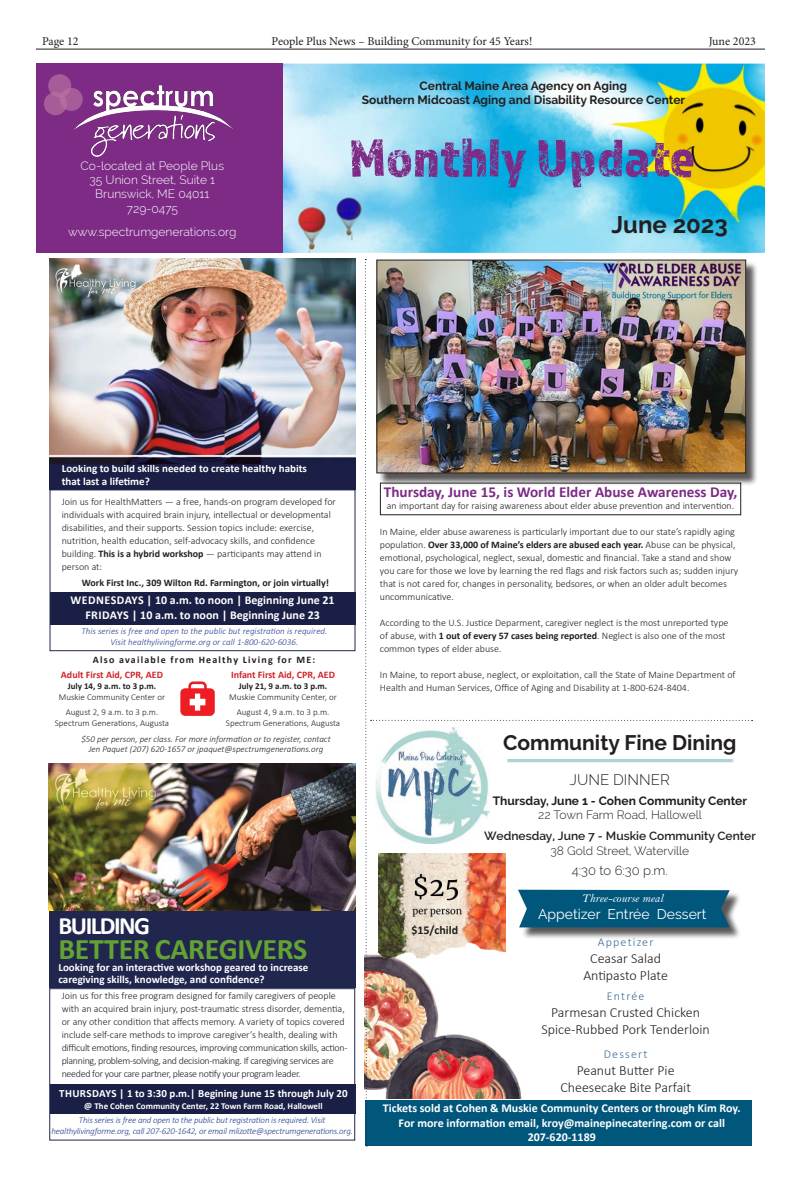
<style>
.page{position:relative;width:801px;height:1188px;background:#fff}
.page>*{position:absolute;margin:0;border:0;box-sizing:border-box;transform-origin:0 0}
.t1{font:56px "Almaq Rough";color:#7d2b85}
.t2{font:700 30px "Calibri";letter-spacing:-.01em;color:#63a333}
.t3{font:700 25px "Calibri";letter-spacing:-.06em;color:#fff}
.t4{font:700 24px "Raleway";color:#231f20}
.t5{font:700 21px "Raleway";color:#231f20}
.t6{font:700 15.2px "Calibri";color:#7d2b85}
.t7{font:300 15px "Raleway";color:#231f20}
.t8{font:300 14px/16.8px "Calibri";color:#231f20;text-align:center}
.t9{font:14px "Raleway";color:#fff}
.t10{font:300 13px "Raleway";color:#231f20}
.t11{font:700 12px/14.4px "Calibri";color:#fff;text-align:center}
.t12{font:700 12px/14.4px "Raleway";color:#231f20;text-align:center}
.t13{font:300 12px/14.4px "Raleway";color:#fff;text-align:center}
.t14{font:12px "Minion Pro";letter-spacing:-.005em;color:#231f20}
.t15{font:300 12px "Raleway";color:#231f20}
.t16{font:600 12px "Raleway";color:#231f20}
.t17{font:300 12px "Calibri";letter-spacing:.1em;color:#3c6b93}
.t18{font:12px "Bell MT Italic";color:#fff}
.t19{font:700 12px "Calibri";color:#231f20}
.t20{font:700 11px/12px "Calibri";color:#fff}
.t21{font:300 10px/13px "Calibri";color:#231f20}
.t22{font:700 10px "Calibri";color:#231f20}
.t23{font:700 10px "Calibri";color:#d1232a}
.t24{font:700 10px "Calibri";letter-spacing:.12em;color:#231f20}
.t25{font:italic 300 9px/11px "Calibri";letter-spacing:-.02em;color:#253f8e;text-align:center}
.t26{font:300 9px/15px "Calibri";color:#231f20;text-align:center}
.t27{font:italic 300 9px/10px "Calibri";color:#231f20;text-align:center}
.t28{font:italic 300 9px/10.8px "Calibri";letter-spacing:.005em;color:#253f8e;text-align:center}
.t29{font:700 9px "Calibri";color:#fff}
.t30{font:700 9px "Calibri";color:#231f20}
.s1{font-weight:700}
</style>
<div class="page">
<hr style="left:36px;top:49px;width:729px;height:1px;background:#231f20">
<div style="left:49px;top:911px;width:307px;height:77px;background:#21264e"></div>
<img style="left:282px;top:64px;width:483px;height:189px">
<div style="left:36px;top:64px;width:246px;height:189px;background:#7d2b85"></div>
<div style="left:48px;top:74px;width:23px;height:23px;background:#a55c98;border-radius:50%"></div>
<svg style="left:44px;top:92px;width:23px;height:23px"></svg>
<img style="left:62px;top:74px;width:171px;height:83px">
<svg style="left:180px;top:681px;width:35px;height:35px"></svg>
<div style="left:50px;top:1084px;width:306px;height:30px;background:#1a1f45"></div>
<img style="left:49px;top:763px;width:307px;height:148px">
<div style="left:50px;top:592px;width:306px;height:33px;background:#1a1f45"></div>
<div style="left:50px;top:464px;width:306px;height:25px;background:#1b1f45"></div>
<div style="left:50px;top:489px;width:306px;height:162px;border:1px solid #21264e"></div>
<img style="left:364px;top:259px;width:389px;height:887px">
<img style="left:378px;top:853px;width:128px;height:98px">
<img style="left:365px;top:951px;width:164px;height:147px">
<img style="left:376px;top:728px;width:114px;height:116px">
<div style="left:49px;top:988px;width:306px;height:153px;border:1px solid #21264e"></div>
<img style="left:50px;top:258px;width:306px;height:206px">
<p class="t14" style="left:42px;top:33px;width:38px">Page 12</p>
<p class="t14" style="left:272px;top:33px;width:262px">People Plus News – Building Community for 45 Years!</p>
<p class="t14" style="left:709px;top:33px;width:49px">June 2023</p>
<p class="t12" style="left:362px;top:79px;width:325px">Central Maine Area Agency on Aging<br>Southern Midcoast Aging and Disability Resource Center</p>
<h1 class="t1" style="left:349px;top:124px;width:347px">Monthly Update</h1>
<p class="t13" style="left:81px;top:158px;width:145px">Co-located at People Plus<br>35 Union Street, Suite 1<br>Brunswick, ME 04011<br>729-0475</p>
<p class="t13" style="left:68px;top:224px;width:170px">www.spectrumgenerations.org</p>
<h3 class="t4" style="left:611px;top:211px;width:118px">June 2023</h3>
<p class="t20" style="left:62px;top:461px;width:247px;line-height:13.2px">Looking to build skills needed to create healthy habits that last a lifetime?</p>
<p class="t21" style="left:62px;top:495px;width:276px">Join us for HealthMatters — a free, hands-on program developed for individuals with acquired brain injury, intellectual or developmental disabilities, and their supports. Session topics include: exercise, nutrition, health education, self-advocacy skills, and confidence building. <span class="s1">This is a hybrid workshop</span> — participants may attend in person at:</p>
<p class="t22" style="left:82px;top:575px;width:249px">Work First Inc., 309 Wilton Rd. Farmington, or join virtually!</p>
<p class="t11" style="left:71px;top:593px;width:266px">WEDNESDAYS | 10 a.m. to noon | Beginning June 21<br>FRIDAYS | 10 a.m. to noon | Beginning June 23</p>
<p class="t28" style="left:81px;top:626px;width:247px">This series is free and open to the public but registration is required.<br>Visit healthylivingforme.org or call 1-800-620-6036.</p>
<p class="t24" style="left:93px;top:653px;width:224px">Also available from Healthy Living for ME:</p>
<p class="t23" style="left:231px;top:668px;width:106px">Infant First Aid, CPR, AED</p>
<p class="t30" style="left:239px;top:680px;width:90px">July 21, 9 a.m. to 3 p.m.</p>
<p class="t26" style="left:229px;top:689px;width:109px">Muskie Community Center, or<br>August 4, 9 a.m. to 3 p.m.</p>
<p class="t26" style="left:226px;top:715px;width:116px">Spectrum Generations, Augusta</p>
<p class="t23" style="left:61px;top:668px;width:104px">Adult First Aid, CPR, AED</p>
<p class="t30" style="left:68px;top:680px;width:90px">July 14, 9 a.m. to 3 p.m.</p>
<p class="t26" style="left:59px;top:689px;width:108px">Muskie Community Center or<br>August 2, 9 a.m. to 3 p.m.</p>
<p class="t26" style="left:55px;top:715px;width:116px">Spectrum Generations, Augusta</p>
<p class="t27" style="left:81px;top:734px;width:251px">$50 per person, per class. For more information or to register, contact<br>Jen Paquet (207) 620-1657 or jpaquet@spectrumgenerations.org</p>
<h3 class="t3" style="left:58px;top:908px;width:93px">BUILDING</h3>
<h2 class="t2" style="left:58px;top:928px;width:250px">BETTER CAREGIVERS</h2>
<p class="t20" style="left:58px;top:961px;width:251px">Looking for an interactive workshop geared to increase caregiving skills, knowledge, and confidence?</p>
<p class="t21" style="left:62px;top:989px;width:287px">Join us for this free program designed for family caregivers of people with an acquired brain injury, post-traumatic stress disorder, dementia, or any other condition that affects memory. A variety of topics covered include self-care methods to improve caregiver’s health, dealing with difficult emotions, finding resources, improving communication skills, action&shy;planning, problem-solving, and decision-making. If caregiving services are needed for your care partner, please notify your program leader.</p>
<p class="t20" style="left:59px;top:1087px;width:290px">THURSDAYS | 1 to 3:30 p.m.| Begining June 15 through July 20</p>
<p class="t29" style="left:84px;top:1100px;width:240px">@ The Cohen Community Center, 22 Town Farm Road, Hallowell</p>
<p class="t25" style="left:51px;top:1115px;width:303px">This series is free and open to the public but registration is required. Visit healthylivingforme.org, call 207-620-1642, or email mlizotte@spectrumgenerations.org.</p>
<h3 class="t6" style="left:384px;top:481px;width:355px">Thursday, June 15, is World Elder Abuse Awareness Day,</h3>
<p class="t21" style="left:387px;top:499px;width:349px">an important day for raising awareness about elder abuse prevention and intervention.</p>
<p class="t21" style="left:380px;top:525px;width:360px">In Maine, elder abuse awareness is particularly important due to our state’s rapidly aging population. <span class="s1">Over 33,000 of Maine’s elders are abused each year.</span> Abuse can be physical, emotional, psychological, neglect, sexual, domestic and financial. Take a stand and show you care for those we love by learning the red flags and risk factors such as; sudden injury that is not cared for, changes in personality, bedsores, or when an older adult becomes uncommunicative.</p>
<p class="t21" style="left:380px;top:616px;width:350px">According to the U.S. Justice Deparment, caregiver neglect is the most unreported type of abuse, with <span class="s1">1 out of every 57 cases being reported</span>. Neglect is also one of the most common types of elder abuse.</p>
<p class="t21" style="left:380px;top:668px;width:357px">In Maine, to report abuse, neglect, or exploitation, call the State of Maine Department of<br>Health and Human Services, Office of Aging and Disability at 1-800-624-8404.</p>
<h3 class="t5" style="left:503px;top:731px;width:235px">Community Fine Dining</h3>
<h3 class="t7" style="left:570px;top:771px;width:102px">JUNE DINNER</h3>
<p class="t12" style="left:493px;top:793px;width:256px">Thursday, June 1 - Cohen Community Center</p>
<p class="t15" style="left:538px;top:808px;width:165px">22 Town Farm Road, Hallowell</p>
<p class="t16" style="left:484px;top:829px;width:273px">Wednesday, June 7 - Muskie Community Center</p>
<p class="t15" style="left:550px;top:844px;width:140px">38 Gold Street, Waterville</p>
<h3 class="t10" style="left:572px;top:863px;width:97px">4:30 to 6:30 p.m.</h3>
<p class="t19" style="left:411px;top:922px;width:48px">$15/child</p>
<p class="t18" style="left:582px;top:891px;width:83px">Three-course meal</p>
<h3 class="t9" style="left:538px;top:906px;width:170px">Appetizer Entrée Dessert</h3>
<p class="t17" style="left:598px;top:935px;width:57px">Appetizer</p>
<h3 class="t8" style="left:583px;top:950px;width:86px">Ceasar Salad<br>Antipasto Plate</h3>
<p class="t17" style="left:607px;top:989px;width:39px">Entrée</p>
<h3 class="t8" style="left:542px;top:1004px;width:170px">Parmesan Crusted Chicken<br>Spice-Rubbed Pork Tenderloin</h3>
<p class="t17" style="left:604px;top:1047px;width:45px">Dessert</p>
<h3 class="t8" style="left:560px;top:1062px;width:132px">Peanut Butter Pie<br>Cheesecake Bite Parfait</h3>
<p class="t11" style="left:383px;top:1101px;width:359px">Tickets sold at Cohen &amp; Muskie Community Centers or through Kim Roy.<br>For more information email, kroy@mainepinecatering.com or call<br>207-620-1189</p>
</div>
